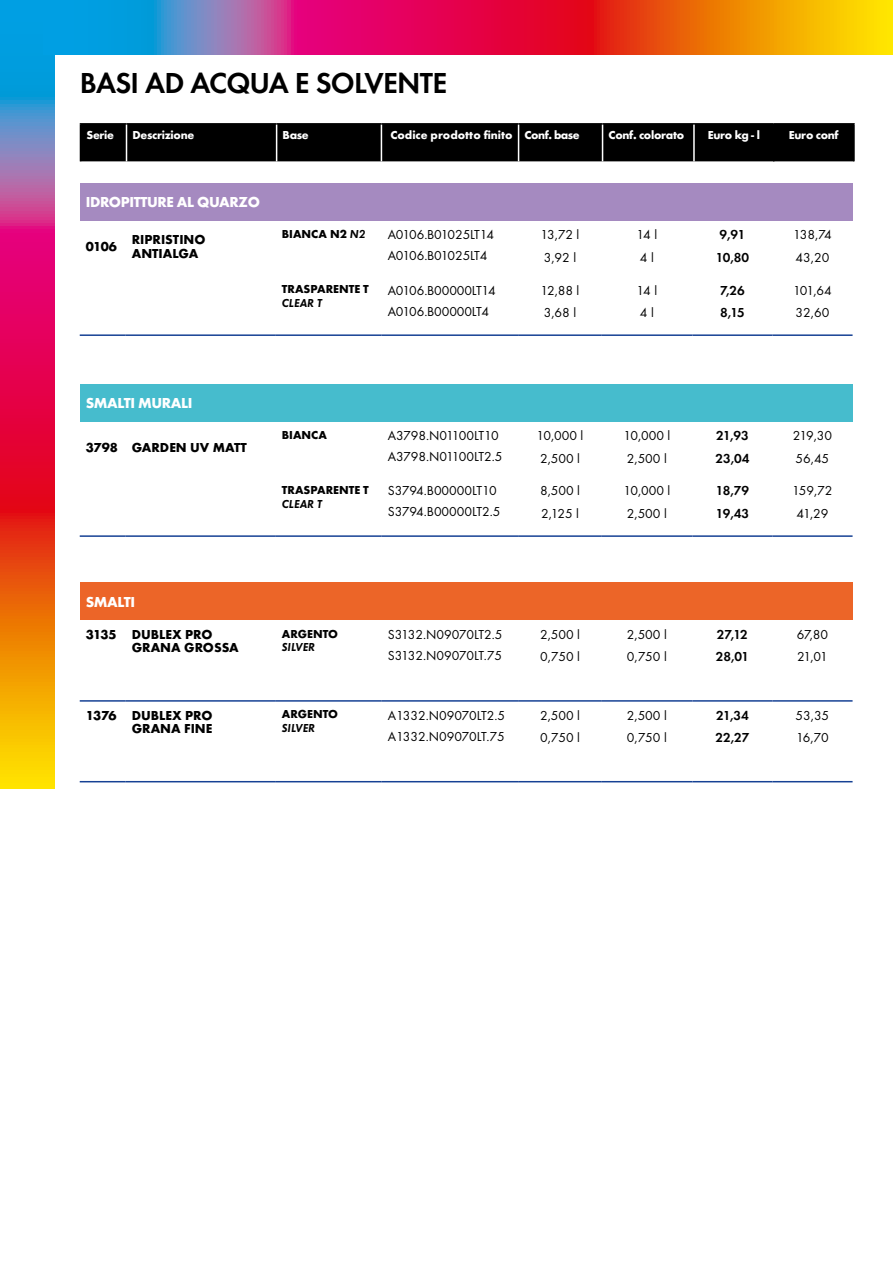
<style>
.page{position:relative;width:893px;height:1263px;background:#fff}
.page>*{position:absolute;margin:0;border:0;box-sizing:border-box;transform-origin:0 0}
.t1{font:600 30px "Futura T";letter-spacing:-.025em;color:#000}
.t2{font:700 15px "Futura T";letter-spacing:-.025em;color:#fff}
.t3{font:13.5px/22.5px "Futura T";color:#000}
.t4{font:700 13.5px/13.5px "Futura T";color:#000}
.t5{font:600 13.5px/22.5px "Futura T";letter-spacing:-.01em;color:#000}
.t6{font:700 12px "Futura T";color:#000}
.t7{font:700 12px "Futura T";letter-spacing:-.025em;color:#fff}
.t8{font:700 12px "Futura T";color:#fff}
.t9{font:italic 600 12px "Futura T";color:#000}
.s1{font-weight:600;font-style:italic}
</style>
<div class="page">
<svg style="left:0;top:0;width:54px;height:789px;background:#c05555"></svg>
<div style="left:81px;top:125px;width:772px;height:36px;background:#000"></div>
<hr style="left:80px;top:123px;width:46px;height:2px;background:#000">
<hr style="left:80px;top:125px;width:1px;height:36px;background:#000">
<hr style="left:126px;top:123px;width:151px;height:2px;background:#000">
<hr style="left:277px;top:123px;width:104px;height:2px;background:#000">
<hr style="left:381px;top:123px;width:138px;height:2px;background:#000">
<hr style="left:519px;top:123px;width:84px;height:2px;background:#000">
<hr style="left:603px;top:123px;width:91px;height:2px;background:#000">
<hr style="left:694px;top:123px;width:80px;height:2px;background:#000">
<hr style="left:774px;top:123px;width:81px;height:2px;background:#000">
<hr style="left:773px;top:125px;width:1px;height:36px;background:#000">
<hr style="left:853px;top:125px;width:2px;height:36px;background:#000">
<hr style="left:126px;top:125px;width:1px;height:36px;background:#fff">
<hr style="left:276px;top:125px;width:1px;height:36px;background:#fff">
<hr style="left:381px;top:125px;width:1px;height:36px;background:#fff">
<hr style="left:518px;top:125px;width:1px;height:36px;background:#fff">
<hr style="left:602px;top:125px;width:1px;height:36px;background:#fff">
<hr style="left:693px;top:125px;width:2px;height:36px;background:#fff">
<svg style="left:44px;top:0;width:849px;height:54px;background:#bd5758"></svg>
<div style="left:80px;top:384px;width:773px;height:37px;background:#46bccd"></div>
<hr style="left:80px;top:535px;width:46px;height:2px;background:#164194">
<hr style="left:126px;top:535px;width:150px;height:2px;background:#164194">
<hr style="left:276px;top:535px;width:106px;height:2px;background:#164194">
<hr style="left:382px;top:535px;width:137px;height:2px;background:#164194">
<hr style="left:519px;top:535px;width:82px;height:2px;background:#164194">
<hr style="left:601px;top:535px;width:92px;height:2px;background:#164194">
<hr style="left:693px;top:535px;width:79px;height:2px;background:#164194">
<hr style="left:772px;top:535px;width:81px;height:2px;background:#164194">
<div style="left:80px;top:183px;width:773px;height:37px;background:#a58ac0"></div>
<hr style="left:276px;top:334px;width:106px;height:2px;background:#164194">
<hr style="left:382px;top:334px;width:137px;height:2px;background:#164194">
<hr style="left:519px;top:334px;width:82px;height:2px;background:#164194">
<hr style="left:693px;top:334px;width:79px;height:2px;background:#164194">
<hr style="left:772px;top:334px;width:81px;height:2px;background:#164194">
<hr style="left:80px;top:334px;width:46px;height:2px;background:#164194">
<hr style="left:126px;top:334px;width:150px;height:2px;background:#164194">
<hr style="left:601px;top:334px;width:92px;height:2px;background:#164194">
<div style="left:80px;top:583px;width:773px;height:37px;background:#ec6528"></div>
<hr style="left:80px;top:700px;width:46px;height:2px;background:#164194">
<hr style="left:126px;top:700px;width:150px;height:2px;background:#164194">
<hr style="left:276px;top:700px;width:106px;height:2px;background:#164194">
<hr style="left:382px;top:700px;width:137px;height:2px;background:#164194">
<hr style="left:519px;top:700px;width:82px;height:2px;background:#164194">
<hr style="left:601px;top:700px;width:92px;height:2px;background:#164194">
<hr style="left:693px;top:700px;width:79px;height:2px;background:#164194">
<hr style="left:772px;top:700px;width:81px;height:2px;background:#164194">
<hr style="left:80px;top:781px;width:46px;height:1px;background:#164194">
<hr style="left:126px;top:781px;width:150px;height:1px;background:#164194">
<hr style="left:276px;top:781px;width:106px;height:1px;background:#164194">
<hr style="left:382px;top:781px;width:137px;height:1px;background:#164194">
<hr style="left:519px;top:781px;width:82px;height:1px;background:#164194">
<hr style="left:601px;top:781px;width:92px;height:1px;background:#164194">
<hr style="left:693px;top:781px;width:79px;height:1px;background:#164194">
<hr style="left:772px;top:781px;width:81px;height:1px;background:#164194">
<h1 class="t1" style="left:80px;top:66px;width:369px">BASI AD ACQUA E SOLVENTE</h1>
<p class="t7" style="left:86px;top:128px;width:29px">Serie</p>
<p class="t7" style="left:132px;top:128px;width:63px">Descrizione</p>
<p class="t7" style="left:283px;top:128px;width:28px">Base</p>
<p class="t8" style="left:390px;top:128px;width:191px">Codice prodotto finito Conf. base</p>
<p class="t7" style="left:608px;top:128px;width:77px">Conf. colorato</p>
<p class="t7" style="left:708px;top:128px;width:54px">Euro kg - l</p>
<p class="t7" style="left:789px;top:128px;width:51px">Euro conf</p>
<p class="t2" style="left:86px;top:193px;width:176px">IDROPITTURE AL QUARZO</p>
<p class="t4" style="left:86px;top:240px;width:33px">0106</p>
<p class="t4" style="left:132px;top:233px;width:75px">RIPRISTINO<br>ANTIALGA</p>
<p class="t6" style="left:282px;top:227px;width:85px">BIANCA N2 <span class="s1">N2</span></p>
<p class="t3" style="left:388px;top:224px;width:108px;line-height:21px">A0106.B01025LT14<br>A0106.B01025LT4</p>
<p class="t3" style="left:541px;top:223px;width:40px">13,72 l<br>3,92 l</p>
<p class="t3" style="left:637px;top:223px;width:22px">14 l<br>4 l</p>
<p class="t5" style="left:716px;top:223px;width:35px">9,91<br>10,80</p>
<p class="t3" style="left:793px;top:223px;width:40px">138,74<br>43,20</p>
<p class="t6" style="left:282px;top:282px;width:89px">TRASPARENTE T</p>
<p class="t9" style="left:282px;top:296px;width:42px">CLEAR T</p>
<p class="t3" style="left:388px;top:279px;width:110px;line-height:21px">A0106.B00000LT14<br>A0106.B00000LT4</p>
<p class="t3" style="left:541px;top:279px;width:40px">12,88 l<br>3,68 l</p>
<p class="t3" style="left:637px;top:279px;width:22px">14 l<br>4 l</p>
<p class="t5" style="left:720px;top:279px;width:26px">7,26<br>8,15</p>
<p class="t3" style="left:793px;top:279px;width:40px">101,64<br>32,60</p>
<p class="t2" style="left:86px;top:394px;width:108px">SMALTI MURALI</p>
<p class="t4" style="left:86px;top:441px;width:163px">3798 GARDEN UV MATT</p>
<p class="t6" style="left:282px;top:428px;width:47px">BIANCA</p>
<p class="t3" style="left:388px;top:425px;width:116px;line-height:21px">A3798.N01100LT10<br>A3798.N01100LT2.5</p>
<p class="t3" style="left:537px;top:424px;width:48px">10,000 l<br>2,500 l</p>
<p class="t3" style="left:623px;top:424px;width:48px">10,000 l<br>2,500 l</p>
<p class="t5" style="left:715px;top:424px;width:36px">21,93<br>23,04</p>
<p class="t3" style="left:793px;top:424px;width:41px">219,30<br>56,45</p>
<p class="t6" style="left:282px;top:483px;width:89px">TRASPARENTE T</p>
<p class="t9" style="left:282px;top:497px;width:42px">CLEAR T</p>
<p class="t3" style="left:388px;top:480px;width:114px;line-height:21px">S3794.B00000LT10<br>S3794.B00000LT2.5</p>
<p class="t3" style="left:540px;top:480px;width:41px">8,500 l<br>2,125 l</p>
<p class="t3" style="left:623px;top:480px;width:48px">10,000 l<br>2,500 l</p>
<p class="t5" style="left:716px;top:479px;width:35px">18,79<br>19,43</p>
<p class="t3" style="left:792px;top:480px;width:42px;text-align:center">159,72<br>41,29</p>
<p class="t2" style="left:86px;top:593px;width:51px">SMALTI</p>
<p class="t4" style="left:132px;top:627px;width:109px;text-indent:-46px">3135 DUBLEX PRO<br>GRANA GROSSA</p>
<p class="t6" style="left:282px;top:626px;width:58px">ARGENTO</p>
<p class="t9" style="left:282px;top:640px;width:35px">SILVER</p>
<p class="t4" style="left:86px;top:708px;width:128px;text-align:right">1376 DUBLEX PRO<br>GRANA FINE</p>
<p class="t6" style="left:282px;top:707px;width:58px">ARGENTO</p>
<p class="t9" style="left:282px;top:721px;width:35px">SILVER</p>
<p class="t3" style="left:388px;top:624px;width:116px;line-height:21px">S3132.N09070LT2.5<br>S3132.N09070LT.75</p>
<p class="t3" style="left:540px;top:623px;width:41px">2,500 l<br>0,750 l</p>
<p class="t3" style="left:627px;top:623px;width:41px">2,500 l<br>0,750 l</p>
<p class="t5" style="left:716px;top:623px;width:35px">27,12<br>28,01</p>
<p class="t3" style="left:797px;top:623px;width:33px">67,80<br>21,01</p>
<p class="t3" style="left:388px;top:705px;width:119px;line-height:21px">A1332.N09070LT2.5<br>A1332.N09070LT.75</p>
<p class="t3" style="left:540px;top:704px;width:41px">2,500 l<br>0,750 l</p>
<p class="t3" style="left:627px;top:704px;width:41px">2,500 l<br>0,750 l</p>
<p class="t5" style="left:715px;top:704px;width:35px">21,34<br>22,27</p>
<p class="t3" style="left:796px;top:704px;width:35px">53,35<br>16,70</p>
</div>
